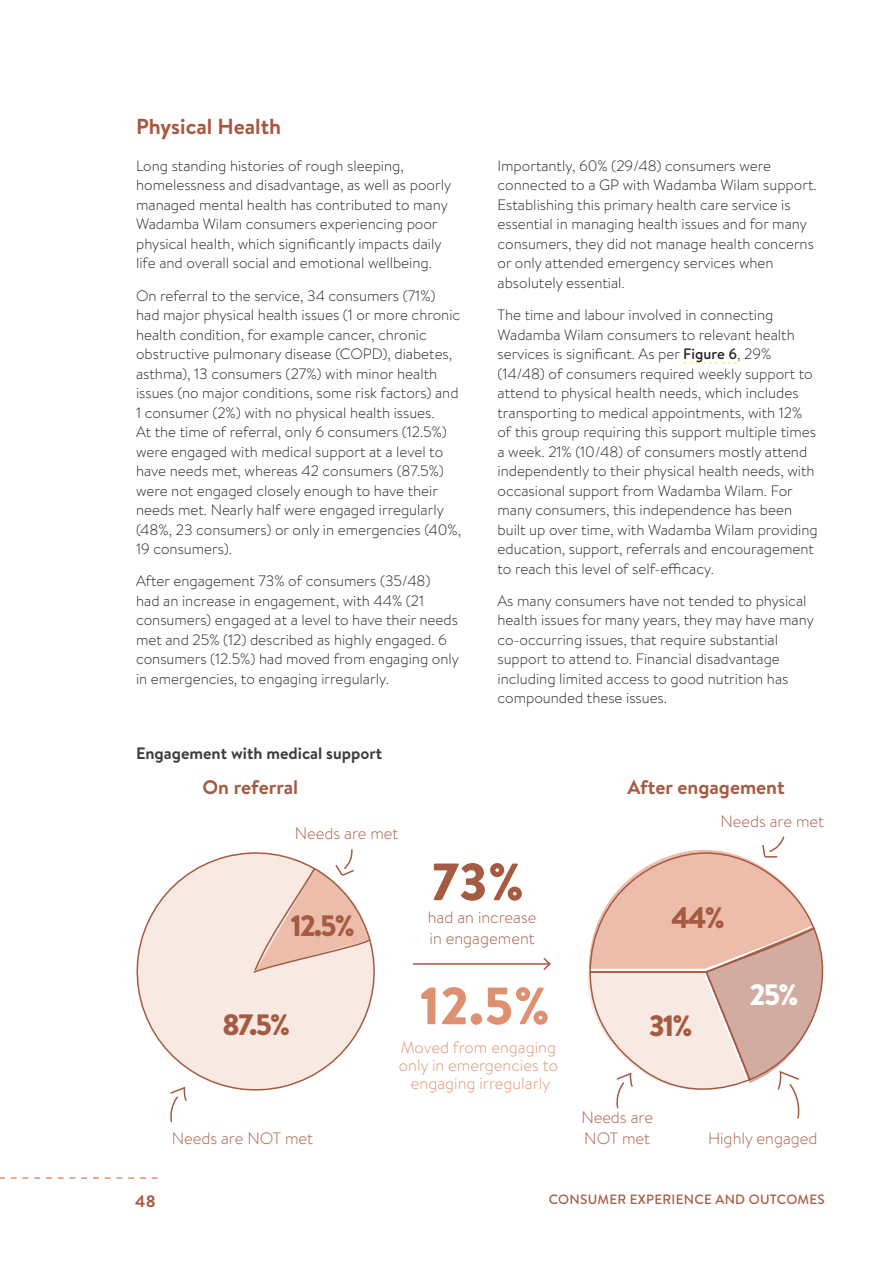
<style>
.page{position:relative;width:893px;height:1263px;background:#fff}
.page>*{position:absolute;margin:0;border:0;box-sizing:border-box;transform-origin:0 0}
.t1{font:900 52.35px "Brandon Text";color:#de9171}
.t2{font:900 52.35px "Brandon Text";color:#a55a42}
.t3{font:900 29.4px "Brandon Text";letter-spacing:-.075em;color:#a55a42}
.t4{font:900 29.4px "Brandon Text";color:#fff}
.t5{font:700 21.75px "Brandon Text";color:#a65942}
.t6{font:700 19.65px "Brandon Text";color:#a55a42}
.t7{font:700 16.5px "Brandon Text";color:#3e3e3f}
.t8{font:700 16.5px "Brandon Text";color:#a65942}
.t9{font:300 16.35px/21.3px "Brandon Text";color:#a55a42}
.t10{font:300 16.35px/18px "Brandon Text";color:#de9171;text-align:center}
.Body{font:300 15px/19.5px "Brandon Text";color:#231f20}
.t11{font:500 13.5px "Brandon Text";letter-spacing:.02em;color:#a65942}
.s1{font-weight:500}
</style>
<div class="page">
<svg style="left:683px;top:362px;width:54px;height:1px"></svg>
<svg style="left:136px;top:852px;width:239px;height:239px"></svg>
<svg style="left:169px;top:1085px;width:19px;height:38px"></svg>
<svg style="left:587px;top:836px;width:237px;height:283px"></svg>
<svg style="left:252px;top:849px;width:119px;height:125px"></svg>
<hr style="left:413px;top:963px;width:136px;height:2px;background:#a55a42">
<svg style="left:543px;top:958px;width:8px;height:12px"></svg>
<svg style="left:0;top:1177px;width:158px;height:2px"></svg>
<h2 class="t5" style="left:136px;top:112px;width:147px">Physical Health</h2>
<p class="Body" style="left:136px;top:155px;width:317px">Long standing histories of rough sleeping, homelessness and disadvantage, as well as poorly managed mental health has contributed to many Wadamba Wilam consumers experiencing poor physical health, which significantly impacts daily life and overall social and emotional wellbeing.</p>
<p class="Body" style="left:136px;top:285px;width:327px">On referral to the service, 34 consumers (71%) had major physical health issues (1 or more chronic health condition, for example cancer, chronic obstructive pulmonary disease (COPD), diabetes, asthma), 13 consumers (27%) with minor health issues (no major conditions, some risk factors) and 1 consumer (2%) with no physical health issues.<br>At the time of referral, only 6 consumers (12.5%) were engaged with medical support at a level to have needs met, whereas 42 consumers (87.5%) were not engaged closely enough to have their needs met. Nearly half were engaged irregularly (48%, 23 consumers) or only in emergencies (40%, 19 consumers).</p>
<p class="Body" style="left:136px;top:571px;width:324px">After engagement 73% of consumers (35/48)<br>had an increase in engagement, with 44% (21 consumers) engaged at a level to have their needs met and 25% (12) described as highly engaged. 6 consumers (12.5%) had moved from engaging only in emergencies, to engaging irregularly.</p>
<h3 class="t7" style="left:136px;top:742px;width:248px">Engagement with medical support</h3>
<p class="t6" style="left:203px;top:774px;width:97px">On referral</p>
<p class="t9" style="left:295px;top:822px;width:105px">Needs are met</p>
<p class="Body" style="left:497px;top:155px;width:321px">Importantly, 60% (29/48) consumers were connected to a GP with Wadamba Wilam support.<br>Establishing this primary health care service is essential in managing health issues and for many consumers, they did not manage health concerns or only attended emergency services when absolutely essential.</p>
<p class="Body" style="left:497px;top:305px;width:322px">The time and labour involved in connecting Wadamba Wilam consumers to relevant health services is significant. As per <span class="s1">FIGURE 6</span>, 29% (14/48) of consumers required weekly support to attend to physical health needs, which includes transporting to medical appointments, with 12% of this group requiring this support multiple times a week. 21% (10/48) of consumers mostly attend independently to their physical health needs, with occasional support from Wadamba Wilam. For many consumers, this independence has been built up over time, with Wadamba Wilam providing education, support, referrals and encouragement to reach this level of self-efficacy.</p>
<p class="Body" style="left:497px;top:590px;width:318px">As many consumers have not tended to physical health issues for many years, they may have many co-occurring issues, that require substantial support to attend to. Financial disadvantage including limited access to good nutrition has compounded these issues.</p>
<p class="t6" style="left:627px;top:774px;width:159px">After engagement</p>
<p class="t9" style="left:720px;top:810px;width:105px">Needs are met</p>
<p class="t2" style="left:431px;top:845px;width:94px">73%</p>
<p class="t3" style="left:291px;top:905px;width:66px">12.5%</p>
<p class="t9" style="left:428px;top:906px;width:110px">had an increase in engagement</p>
<p class="t3" style="left:671px;top:897px;width:56px">44%</p>
<p class="t3" style="left:222px;top:1004px;width:70px">87.5%</p>
<p class="t1" style="left:420px;top:969px;width:132px">12.5%</p>
<p class="t3" style="left:649px;top:1005px;width:45px">31%</p>
<p class="t4" style="left:750px;top:974px;width:51px">25%</p>
<p class="t10" style="left:399px;top:1038px;width:161px">Moved from engaging only in emergencies to engaging irregularly</p>
<p class="t9" style="left:172px;top:1127px;width:143px">Needs are NOT met</p>
<p class="t9" style="left:581px;top:1107px;width:73px;line-height:20.4px">Needs are<br>NOT met</p>
<p class="t9" style="left:708px;top:1127px;width:111px">Highly engaged</p>
<p class="t8" style="left:135px;top:1189px;width:22px">48</p>
<p class="t11" style="left:549px;top:1190px;width:20px">CONS</p>
<p class="t11" style="left:588px;top:1190px;width:20px">UMER</p>
<p class="t11" style="left:630px;top:1190px;width:26px">EXPERIENCE</p>
<p class="t11" style="left:715px;top:1190px;width:11px">AND</p>
<p class="t11" style="left:749px;top:1190px;width:32px">OUTCOMES</p>
</div>
